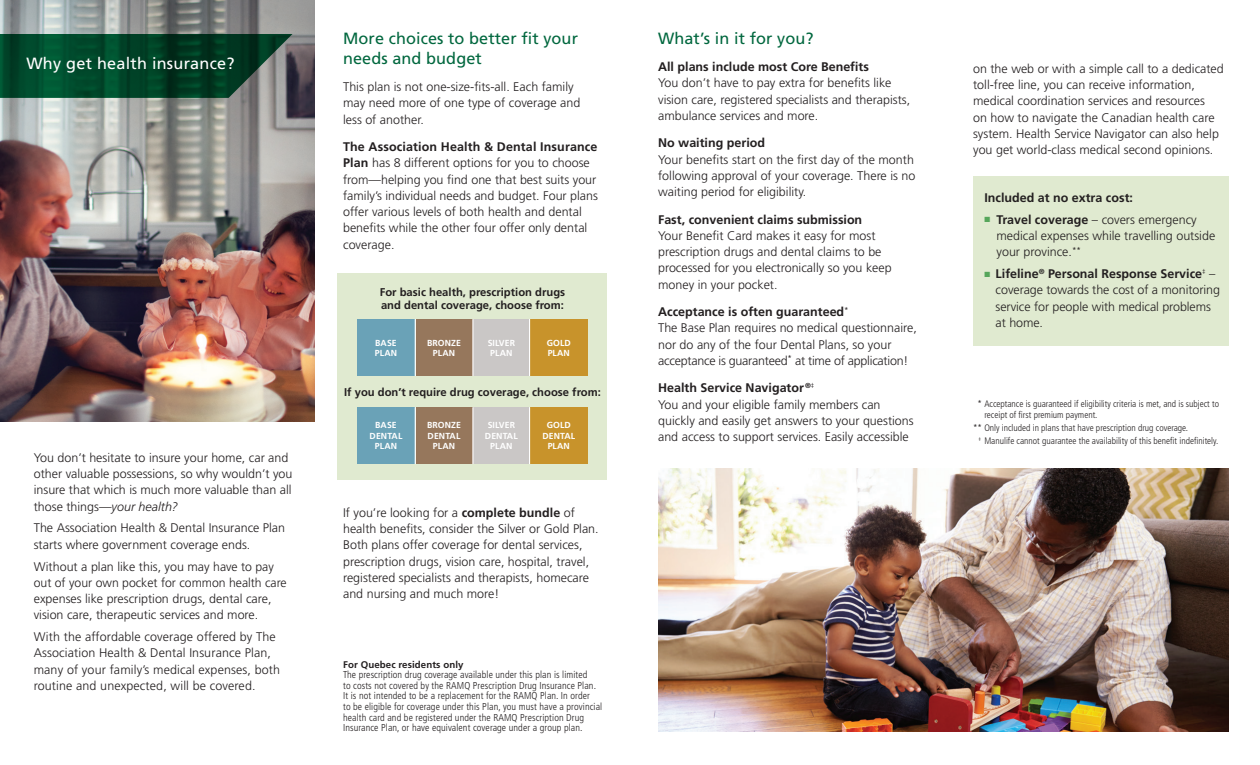
<style>
.page{position:relative;width:1260px;height:765px;background:#fff}
.page>*{position:absolute;margin:0;border:0;box-sizing:border-box;transform-origin:0 0}
.t1{font:16.25px/20px "Frutiger LT Std";letter-spacing:.005em;color:#00673e}
.t2{font:16.25px "Frutiger LT Std";letter-spacing:.015em;color:#fff}
.t3{font:300 12.5px/16.2px "Frutiger LT Std";color:#231f20}
.t4{font:700 12.5px "Frutiger LT Std";color:#231f20}
.t5{font:700 11.25px/12.5px "Frutiger LT Std";color:#231f20}
.t6{font:300 condensed 10px/10.6px "Frutiger LT Std";letter-spacing:.01em;color:#231f20}
.t7{font:700 9.75px "Frutiger LT Std";letter-spacing:.01em;color:#231f20}
.t8{font:300 condensed 9.38px/11.2px "Frutiger LT Std";color:#231f20}
.t9{font:700 8.75px/10.5px "Frutiger LT Std";letter-spacing:.01em;color:#fff;text-align:center}
.s1{font-style:italic}
.s2{font-weight:700}
.s3{color:#56a65b}
</style>
<div class="page">
<div style="left:973px;top:176px;width:255px;height:170px;background:#e0ead0"></div>
<img style="left:0;top:0;width:315px;height:421px">
<div style="left:338px;top:273px;width:270px;height:207px;background:#e0ead0"></div>
<div style="left:357px;top:319px;width:58px;height:57px;background:#6aa2b7"></div>
<div style="left:416px;top:319px;width:56px;height:57px;background:#96775c"></div>
<div style="left:474px;top:319px;width:55px;height:57px;background:#cac7c6"></div>
<div style="left:530px;top:319px;width:58px;height:57px;background:#c8932b"></div>
<hr style="left:415px;top:319px;width:1px;height:57px;background:#fff">
<hr style="left:472px;top:319px;width:1px;height:57px;background:#fff">
<hr style="left:529px;top:319px;width:1px;height:57px;background:#fff">
<div style="left:357px;top:407px;width:58px;height:57px;background:#6aa2b7"></div>
<div style="left:416px;top:407px;width:56px;height:57px;background:#96775c"></div>
<div style="left:474px;top:407px;width:55px;height:57px;background:#cac7c6"></div>
<div style="left:530px;top:407px;width:58px;height:57px;background:#c8932b"></div>
<hr style="left:415px;top:407px;width:1px;height:57px;background:#fff">
<hr style="left:472px;top:407px;width:1px;height:57px;background:#fff">
<hr style="left:529px;top:407px;width:1px;height:57px;background:#fff">
<svg style="left:0;top:34px;width:292px;height:64px;background:#0e4931"></svg>
<img style="left:658px;top:468px;width:570px;height:263px">
<h1 class="t2" style="left:27px;top:54px;width:210px">Why get health insurance?</h1>
<p class="t3" style="left:34px;top:450px;width:260px">You don’t hesitate to insure your home, car and other valuable possessions, so why wouldn’t you insure that which is much more valuable than all those things—<span class="s1">your health?</span></p>
<p class="t3" style="left:34px;top:520px;width:253px">The Association Health &amp; Dental Insurance Plan starts where government coverage ends.</p>
<p class="t3" style="left:34px;top:558px;width:254px">Without a plan like this, you may have to pay out of your own pocket for common health care expenses like prescription drugs, dental care, vision care, therapeutic services and more.</p>
<p class="t3" style="left:34px;top:629px;width:248px">With the affordable coverage offered by The Association Health &amp; Dental Insurance Plan, many of your family’s medical expenses, both routine and unexpected, will be covered.</p>
<h1 class="t1" style="left:343px;top:28px;width:236px">More choices to better fit your needs and budget</h1>
<p class="t3" style="left:343px;top:79px;width:239px">This plan is not one-size-fits-all. Each family may need more of one type of coverage and less of another.</p>
<p class="t3" style="left:343px;top:139px;width:256px"><span class="s2">The Association Health &amp; Dental Insurance Plan</span> has 8 different options for you to choose from—helping you find one that best suits your family’s individual needs and budget. Four plans offer various levels of both health and dental benefits while the other four offer only dental coverage.</p>
<p class="t5" style="left:380px;top:286px;width:187px">For basic health, prescription drugs and dental coverage, choose from:</p>
<p class="t9" style="left:375px;top:337px;width:24px;text-align:left">BASE<br>PLAN</p>
<p class="t9" style="left:427px;top:337px;width:35px">BRONZE<br>PLAN</p>
<p class="t9" style="left:488px;top:337px;width:29px;text-align:left">SILVER<br>PLAN</p>
<p class="t9" style="left:547px;top:337px;width:26px;text-align:left">GOLD<br>PLAN</p>
<p class="t5" style="left:344px;top:386px;width:258px">If you don’t require drug coverage, choose from:</p>
<p class="t9" style="left:370px;top:420px;width:34px">BASE<br>DENTAL<br>PLAN</p>
<p class="t9" style="left:427px;top:420px;width:35px">BRONZE<br>DENTAL<br>PLAN</p>
<p class="t9" style="left:485px;top:420px;width:34px">SILVER<br>DENTAL<br>PLAN</p>
<p class="t9" style="left:542px;top:420px;width:34px">GOLD<br>DENTAL<br>PLAN</p>
<p class="t3" style="left:343px;top:505px;width:257px">If you’re looking for a <span class="s2">complete bundle</span> of health benefits, consider the Silver or Gold Plan.<br>Both plans offer coverage for dental services, prescription drugs, vision care, hospital, travel, registered specialists and therapists, homecare and nursing and much more!</p>
<p class="t7" style="left:343px;top:658px;width:122px">For Quebec residents only</p>
<p class="t6" style="left:343px;top:669px;width:261px">The prescription drug coverage available under this plan is limited<br>to costs not covered by the RAMQ Prescription Drug Insurance Plan.<br>It is not intended to be a replacement for the RAMQ Plan. In order<br>to be eligible for coverage under this Plan, you must have a provincial health card and be registered under the RAMQ Prescription Drug Insurance Plan, or have equivalent coverage under a group plan.</p>
<h1 class="t1" style="left:658px;top:28px;width:157px">What’s in it for you?</h1>
<p class="t4" style="left:658px;top:60px;width:212px">All plans include most Core Benefits</p>
<p class="t3" style="left:658px;top:75px;width:254px">You don’t have to pay extra for benefits like vision care, registered specialists and therapists, ambulance services and more.</p>
<p class="t4" style="left:658px;top:136px;width:108px">No waiting period</p>
<p class="t3" style="left:658px;top:151px;width:259px;text-align:justify">Your benefits start on the first day of the month following approval of your coverage. There is no waiting period for eligibility.</p>
<p class="t4" style="left:658px;top:212px;width:206px">Fast, convenient claims submission</p>
<p class="t3" style="left:658px;top:228px;width:235px">Your Benefit Card makes it easy for most prescription drugs and dental claims to be processed for you electronically so you keep money in your pocket.</p>
<p class="t3" style="left:658px;top:304px;width:260px"><span class="s2">Acceptance is often guaranteed</span><sup>*<br></sup>The Base Plan requires no medical questionnaire, nor do any of the four Dental Plans, so your acceptance is guaranteed<sup>*</sup> at time of application!</p>
<p class="t3" style="left:658px;top:380px;width:257px"><span class="s2">Health Service Navigator</span> <sup>®</sup><sup>‡<br></sup>You and your eligible family members can quickly and easily get answers to your questions and access to support services. Easily accessible</p>
<p class="t3" style="left:973px;top:61px;width:252px">on the web or with a simple call to a dedicated toll-free line, you can receive information, medical coordination services and resources<br>on how to navigate the Canadian health care system. Health Service Navigator can also help you get world-class medical second opinions.</p>
<p class="t4" style="left:984px;top:190px;width:150px">Included at no extra cost:</p>
<p class="t3" style="left:997px;top:211px;width:220px;text-indent:-12px"><span class="s3">■</span> <span class="s2">Travel coverage</span> – covers emergency medical expenses while travelling outside your province.<sup>**</sup></p>
<p class="t3" style="left:996px;top:266px;width:226px;text-indent:-11px"><span class="s3">■</span> <span class="s2">Lifeline</span><sup>®</sup> <span class="s2">Personal Response Service</span><sup>‡</sup> – coverage towards the cost of a monitoring service for people with medical problems at home.</p>
<p class="t8" style="left:984px;top:398px;width:236px;text-indent:-7px">* Acceptance is guaranteed if eligibility criteria is met, and is subject to receipt of first premium payment.</p>
<p class="t8" style="left:979px;top:422px;width:241px;line-height:12.2px;text-indent:-5px">** Only included in plans that have prescription drug coverage.<br><sup>‡</sup> Manulife cannot guarantee the availability of this benefit indefinitely.</p>
</div>
